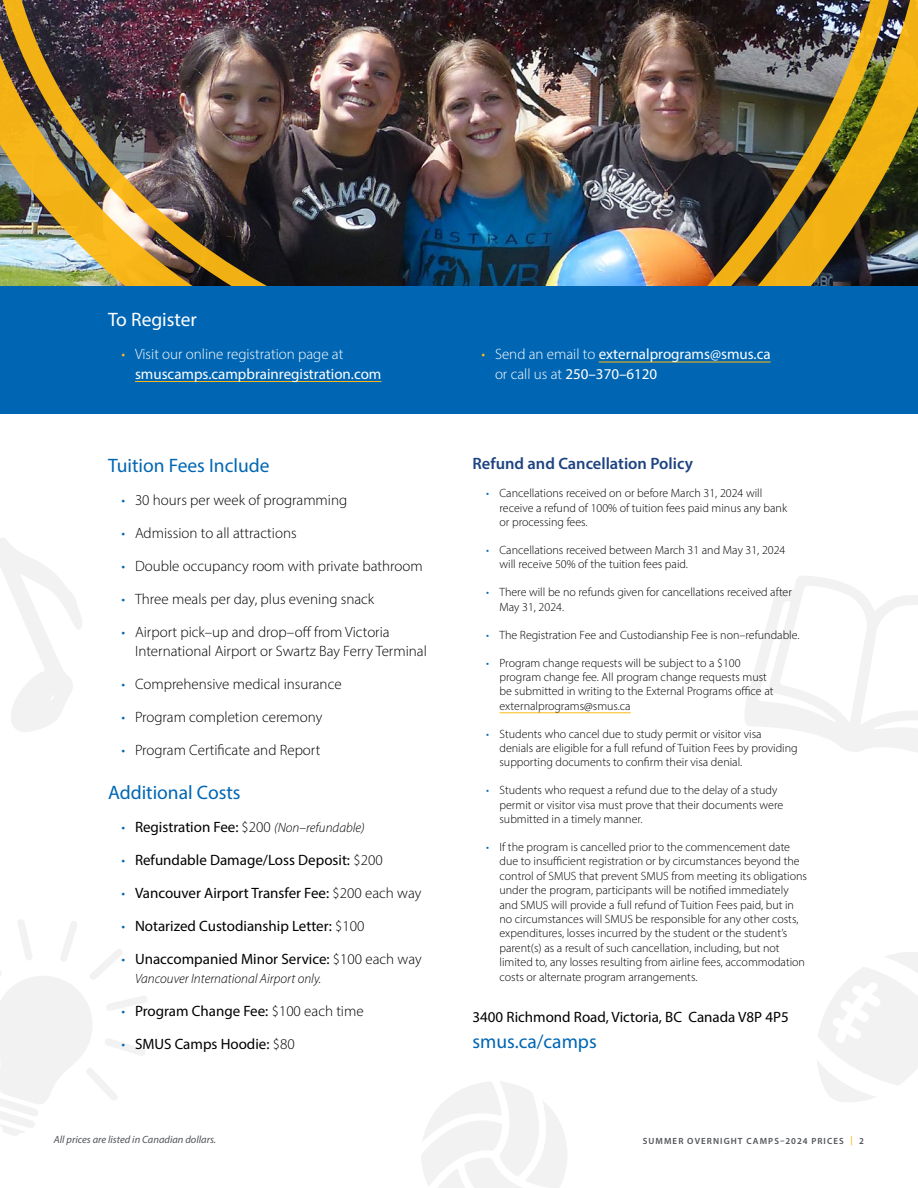
<style>
.page{position:relative;width:918px;height:1188px;background:#fff}
.page>*{position:absolute;margin:0;border:0;box-sizing:border-box;transform-origin:0 0}
.t1{font:19.5px "Myriad Pro";color:#0066b3}
.t2{font:19.5px "Myriad Pro";color:#fff}
.t3{font:600 16.5px "Myriad Pro";color:#1e4382}
.t4{font:300 15px/19.5px "Myriad Pro";color:#000}
.t5{font:15px "Myriad Pro";color:#000}
.t6{font:15px/19.5px "Myriad Pro";color:#fff}
.t7{font:italic 300 13.5px "Myriad Pro";color:#000}
.t8{font:300 12px/14.4px "Myriad Pro";color:#000}
.t9{font:italic 10.5px "Myriad Pro";color:#505357}
.t10{font:600 9px "Myriad Pro";letter-spacing:.12em;color:#505357}
.s1{font-weight:300;color:#fdb913}
.s2{font-weight:300}
.s3{color:#0066b3}
.s4{font-weight:300;color:#0066b3}
.s5{font-weight:300;font-style:italic;font-size:13.5px}
.s6{color:#fdb913}
</style>
<div class="page">
<svg style="left:0;top:919px;width:147px;height:217px"></svg>
<img style="left:0;top:0;width:918px;height:286px">
<div style="left:0;top:286px;width:918px;height:128px;background:#0066b3"></div>
<svg style="left:0;top:538px;width:82px;height:194px"></svg>
<svg style="left:745px;top:576px;width:173px;height:176px"></svg>
<hr style="left:500px;top:712px;width:131px;height:1px;background:#fdb913">
<hr style="left:135px;top:381px;width:246px;height:1px;background:#fdb913">
<hr style="left:599px;top:362px;width:172px;height:1px;background:#fdb913">
<svg style="left:421px;top:1081px;width:146px;height:107px"></svg>
<svg style="left:817px;top:952px;width:101px;height:150px"></svg>
<h1 class="t2" style="left:108px;top:307px;width:91px">To Register</h1>
<p class="t6" style="left:135px;top:344px;width:248px;text-indent:-14px"><span class="s1">•</span> <span class="s2">Visit our online registration page at </span>smuscamps.campbrainregistration.com</p>
<p class="t6" style="left:495px;top:344px;width:277px;text-indent:-14px"><span class="s1">•</span> <span class="s2">Send an email to</span> externalprograms@smus.ca <span class="s2">or call us at</span> 250–370–6120</p>
<h1 class="t1" style="left:108px;top:453px;width:163px">Tuition Fees Include</h1>
<p class="t4" style="left:122px;top:490px;width:227px"><span class="s3">•</span> 30 hours per week of programming</p>
<p class="t4" style="left:122px;top:523px;width:177px"><span class="s3">•</span> Admission to all attractions</p>
<p class="t4" style="left:122px;top:556px;width:303px"><span class="s3">•</span> Double occupancy room with private bathroom</p>
<p class="t4" style="left:122px;top:589px;width:254px"><span class="s3">•</span> Three meals per day, plus evening snack</p>
<p class="t4" style="left:135px;top:622px;width:293px;text-indent:-14px"><span class="s3">•</span> Airport pick–up and drop–off from Victoria<br>International Airport or Swartz Bay Ferry Terminal</p>
<p class="t4" style="left:122px;top:674px;width:222px"><span class="s3">•</span> Comprehensive medical insurance</p>
<p class="t4" style="left:122px;top:707px;width:202px"><span class="s3">•</span> Program completion ceremony</p>
<p class="t4" style="left:122px;top:740px;width:200px"><span class="s3">•</span> Program Certificate and Report</p>
<h1 class="t1" style="left:108px;top:780px;width:134px">Additional Costs</h1>
<p class="t5" style="left:122px;top:818px;width:245px"><span class="s4">•</span> Registration Fee: <span class="s2">$200</span> <span class="s5">(Non–refundable)</span></p>
<p class="t5" style="left:122px;top:851px;width:263px"><span class="s4">•</span> Refundable Damage/Loss Deposit: <span class="s2">$200</span></p>
<p class="t5" style="left:122px;top:884px;width:301px"><span class="s4">•</span> Vancouver Airport Transfer Fee: <span class="s2">$200 each way</span></p>
<p class="t5" style="left:122px;top:917px;width:244px"><span class="s4">•</span> Notarized Custodianship Letter: <span class="s2">$100</span></p>
<p class="t5" style="left:122px;top:950px;width:302px"><span class="s4">•</span> Unaccompanied Minor Service: <span class="s2">$100 each way</span></p>
<p class="t7" style="left:135px;top:971px;width:188px">Vancouver International Airport only.</p>
<p class="t5" style="left:122px;top:1002px;width:244px"><span class="s4">•</span> Program Change Fee: <span class="s2">$100 each time</span></p>
<p class="t5" style="left:122px;top:1035px;width:175px"><span class="s4">•</span> SMUS Camps Hoodie: <span class="s2">$80</span></p>
<p class="t9" style="left:54px;top:1133px;width:164px">All prices are listed in Canadian dollars.</p>
<h2 class="t3" style="left:472px;top:453px;width:222px">Refund and Cancellation Policy</h2>
<p class="t8" style="left:500px;top:486px;width:289px;text-indent:-14px"><span class="s3">•</span> Cancellations received on or before March 31, 2024 will receive a refund of 100% of tuition fees paid minus any bank or processing fees.</p>
<p class="t8" style="left:500px;top:543px;width:287px;text-indent:-14px"><span class="s3">•</span> Cancellations received between March 31 and May 31, 2024 will receive 50% of the tuition fees paid.</p>
<p class="t8" style="left:500px;top:585px;width:294px;text-indent:-14px"><span class="s3">•</span> There will be no refunds given for cancellations received after<br>May 31, 2024.</p>
<p class="t8" style="left:486px;top:627px;width:315px"><span class="s3">•</span> The Registration Fee and Custodianship Fee is non–refundable.</p>
<p class="t8" style="left:500px;top:655px;width:276px;text-indent:-14px"><span class="s3">•</span> Program change requests will be subject to a $100 program change fee. All program change requests must be submitted in writing to the External Programs office at externalprograms@smus.ca</p>
<p class="t8" style="left:500px;top:726px;width:300px;text-indent:-14px"><span class="s3">•</span> Students who cancel due to study permit or visitor visa denials are eligible for a full refund of Tuition Fees by providing supporting documents to confirm their visa denial.</p>
<p class="t8" style="left:500px;top:783px;width:285px;text-indent:-14px"><span class="s3">•</span> Students who request a refund due to the delay of a study permit or visitor visa must prove that their documents were submitted in a timely manner.</p>
<p class="t8" style="left:500px;top:840px;width:309px;text-indent:-14px"><span class="s3">•</span> If the program is cancelled prior to the commencement date due to insufficient registration or by circumstances beyond the control of SMUS that prevent SMUS from meeting its obligations under the program, participants will be notified immediately and SMUS will provide a full refund of Tuition Fees paid, but in no circumstances will SMUS be responsible for any other costs, expenditures, losses incurred by the student or the student’s parent(s) as a result of such cancellation, including, but not limited to, any losses resulting from airline fees, accommodation costs or alternate program arrangements.</p>
<p class="t5" style="left:472px;top:1008px;width:318px">3400 Richmond Road, Victoria, BC Canada V8P 4P5</p>
<h1 class="t1" style="left:472px;top:1030px;width:126px">smus.ca/camps</h1>
<p class="t10" style="left:643px;top:1135px;width:223px">SUMMER OVERNIGHT CAMPS–2024 PRICES <span class="s6">|</span> 2</p>
</div>
